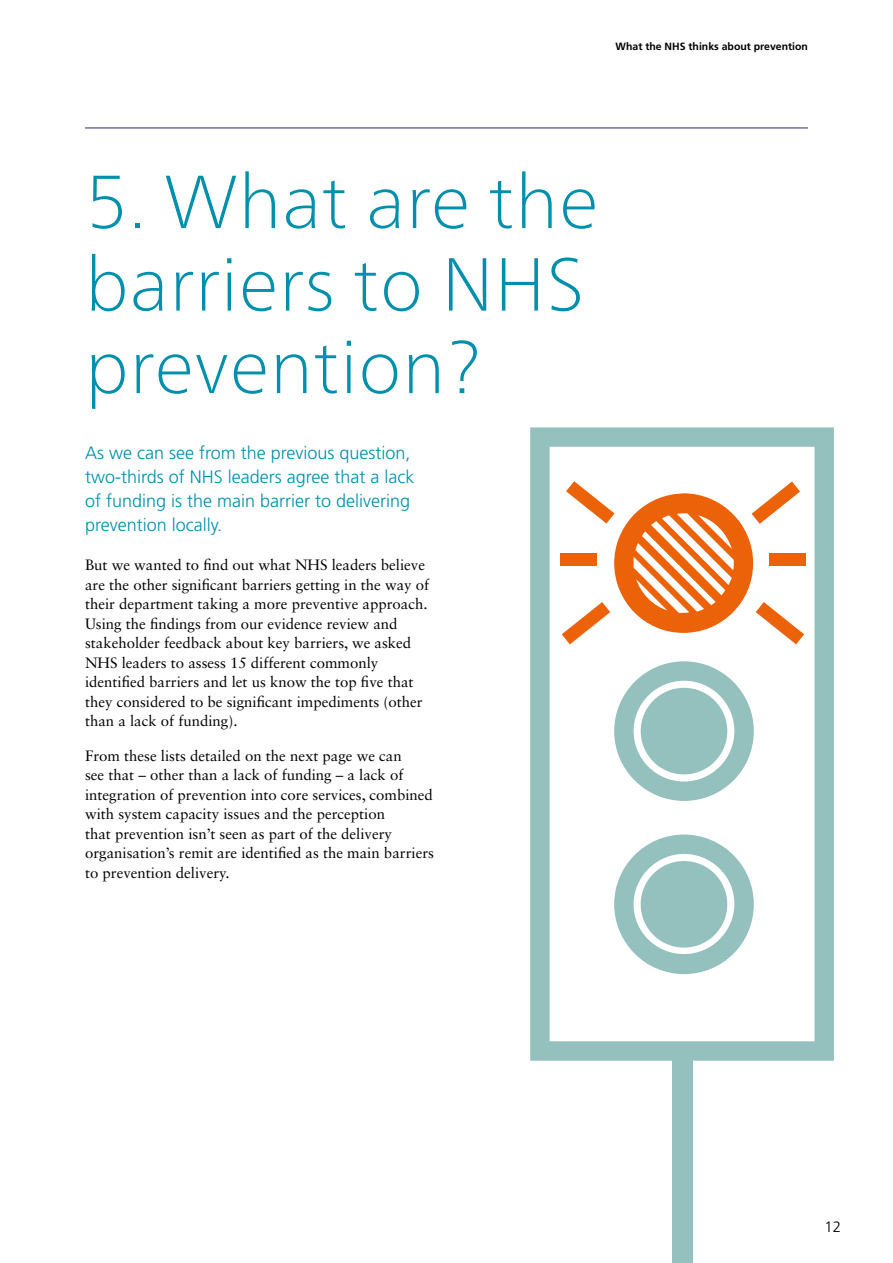
<style>
.page{position:relative;width:893px;height:1263px;background:#fff}
.page>*{position:absolute;margin:0;border:0;box-sizing:border-box;transform-origin:0 0}
.t1{font:100 75px/82.5px "Frutiger Neue LTW1 G";letter-spacing:.01em;color:#008fac}
.t2{font:300 18px/24px "Frutiger";color:#008fac}
.t3{font:15px/19.5px "Sabon LT Std";color:#000}
.t4{font:300 15px "Frutiger";color:#000}
.t5{font:700 10.5px "Frutiger";color:#000}
</style>
<div class="page">
<svg style="left:530px;top:427px;width:304px;height:634px"></svg>
<svg style="left:614px;top:834px;width:140px;height:140px"></svg>
<svg style="left:614px;top:661px;width:140px;height:140px"></svg>
<div style="left:769px;top:553px;width:36px;height:13px;background:#eb6209"></div>
<svg style="left:562px;top:481px;width:242px;height:163px"></svg>
<div style="left:560px;top:553px;width:36px;height:13px;background:#eb6209"></div>
<div style="left:641px;top:861px;width:86px;height:86px;background:#94c0be;border-radius:50%"></div>
<div style="left:641px;top:688px;width:86px;height:86px;background:#94c0be;border-radius:50%"></div>
<div style="left:672px;top:1048px;width:20px;height:215px;background:#94c0be"></div>
<hr style="left:85px;top:128px;width:723px;height:1px;background:#272774">
<p class="t5" style="left:616px;top:41px;width:194px">What the NHS thinks about prevention</p>
<h1 class="t1" style="left:85px;top:156px;width:515px">5. What are the barriers to NHS prevention?</h1>
<p class="t2" style="left:85px;top:441px;width:331px">As we can see from the previous question, two-thirds of NHS leaders agree that a lack of funding is the main barrier to delivering prevention locally.</p>
<p class="t3" style="left:85px;top:555px;width:346px">But we wanted to find out what NHS leaders believe are the other significant barriers getting in the way of their department taking a more preventive approach.<br>Using the findings from our evidence review and stakeholder feedback about key barriers, we asked NHS leaders to assess 15 different commonly identified barriers and let us know the top five that they considered to be significant impediments (other than a lack of funding).</p>
<p class="t3" style="left:85px;top:746px;width:350px">From these lists detailed on the next page we can<br>see that – other than a lack of funding – a lack of integration of prevention into core services, combined with system capacity issues and the perception<br>that prevention isn’t seen as part of the delivery organisation’s remit are identified as the main barriers to prevention delivery.</p>
<p class="t4" style="left:824px;top:1218px;width:18px">12</p>
</div>
